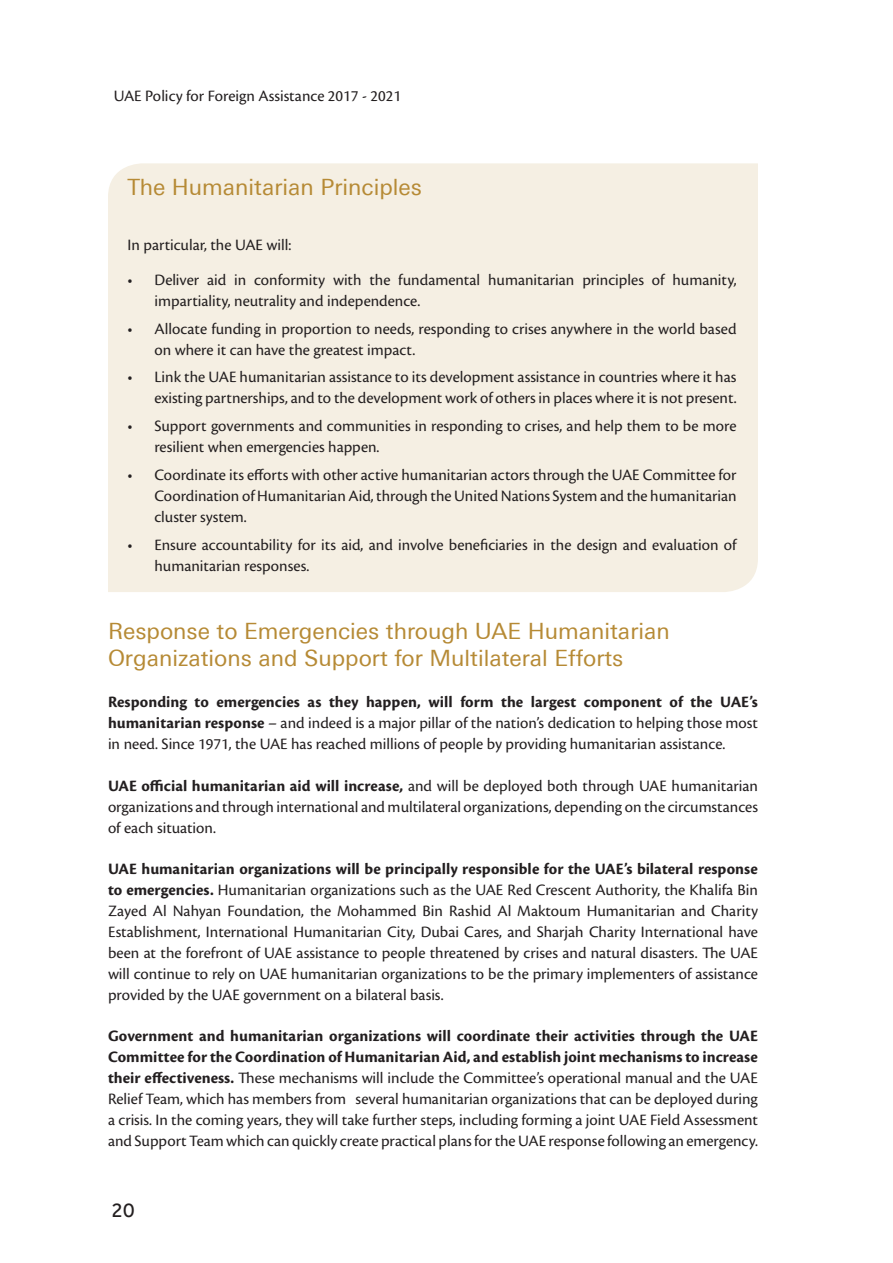
<style>
.page{position:relative;width:893px;height:1263px;background:#fff}
.page>*{position:absolute;margin:0;border:0;box-sizing:border-box;transform-origin:0 0}
.t1{font:22.5px/27px "Univers Next Arabic";color:#b68a35}
.t2{font:21px "Effra";color:#231f20}
.t3{font:16.5px/21px "Cronos Pro";color:#231f20;text-align:justify}
.s1{font-weight:700}
</style>
<div class="page">
<div style="left:108px;top:163px;width:650px;height:429px;background:#f5efe3"></div>
<p class="t3" style="left:114px;top:86px;width:289px">UAE Policy for Foreign Assistance 2017 - 2021</p>
<h1 class="t1" style="left:127px;top:174px;width:296px">The Humanitarian Principles</h1>
<p class="t3" style="left:127px;top:235px;width:165px">In particular, the UAE will:</p>
<p class="t3" style="left:154px;top:269px;width:584px;text-indent:-27px">• Deliver aid in conformity with the fundamental humanitarian principles of humanity, impartiality, neutrality and independence.</p>
<p class="t3" style="left:154px;top:318px;width:584px;text-indent:-27px">• Allocate funding in proportion to needs, responding to crises anywhere in the world based on where it can have the greatest impact.</p>
<p class="t3" style="left:127px;top:367px;width:611px;text-align:right">• Link the UAE humanitarian assistance to its development assistance in countries where it has existing partnerships, and to the development work of others in places where it is not present.</p>
<p class="t3" style="left:154px;top:415px;width:584px;text-indent:-27px">• Support governments and communities in responding to crises, and help them to be more resilient when emergencies happen.</p>
<p class="t3" style="left:154px;top:464px;width:584px;text-indent:-27px">• Coordinate its efforts with other active humanitarian actors through the UAE Committee for Coordination of Humanitarian Aid, through the United Nations System and the humanitarian cluster system.</p>
<p class="t3" style="left:154px;top:534px;width:584px;text-indent:-27px">• Ensure accountability for its aid, and involve beneficiaries in the design and evaluation of humanitarian responses.</p>
<h1 class="t1" style="left:108px;top:618px;width:563px">Response to Emergencies through UAE Humanitarian<br>Organizations and Support for Multilateral Efforts</h1>
<p class="t3" style="left:108px;top:692px;width:651px"><span class="s1">Responding to emergencies as they happen, will form the largest component of the UAE’s humanitarian response</span> – and indeed is a major pillar of the nation’s dedication to helping those most in need. Since 1971, the UAE has reached millions of people by providing humanitarian assistance.</p>
<p class="t3" style="left:108px;top:775px;width:651px"><span class="s1">UAE official humanitarian aid will increase,</span> and will be deployed both through UAE humanitarian organizations and through international and multilateral organizations, depending on the circumstances of each situation.</p>
<p class="t3" style="left:108px;top:858px;width:652px"><span class="s1">UAE humanitarian organizations will be principally responsible for the UAE’s bilateral response to emergencies.</span> Humanitarian organizations such as the UAE Red Crescent Authority, the Khalifa Bin Zayed Al Nahyan Foundation, the Mohammed Bin Rashid Al Maktoum Humanitarian and Charity Establishment, International Humanitarian City, Dubai Cares, and Sharjah Charity International have been at the forefront of UAE assistance to people threatened by crises and natural disasters. The UAE will continue to rely on UAE humanitarian organizations to be the primary implementers of assistance provided by the UAE government on a bilateral basis.</p>
<p class="t3" style="left:108px;top:1026px;width:651px"><span class="s1">Government and humanitarian organizations will coordinate their activities through the UAE Committee for the Coordination of Humanitarian Aid, and establish joint mechanisms to increase their effectiveness.</span> These mechanisms will include the Committee’s operational manual and the UAE Relief Team, which has members from several humanitarian organizations that can be deployed during a crisis. In the coming years, they will take further steps, including forming a joint UAE Field Assessment and Support Team which can quickly create practical plans for the UAE response following an emergency.</p>
<p class="t2" style="left:112px;top:1198px;width:24px">20</p>
</div>
